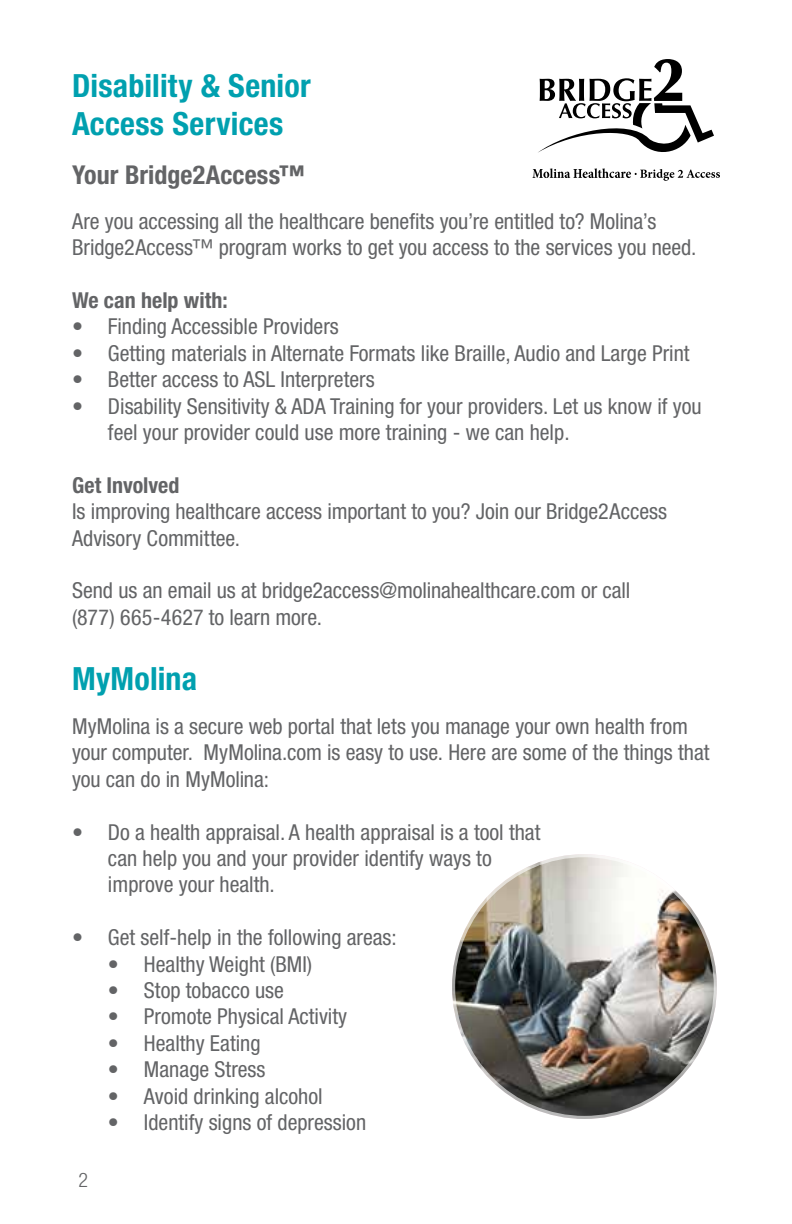
<style>
.page{position:relative;width:792px;height:1224px;background:#fff}
.page>*{position:absolute;margin:0;border:0;box-sizing:border-box;transform-origin:0 0}
.t1{font:700 condensed 32px/38.4px "Helvetica Neue";letter-spacing:.01em;color:#00a0af}
.t2{font:700 condensed 26px "Helvetica Neue";letter-spacing:.005em;color:#636466}
.t3{font:condensed 22px/26.4px "Helvetica Neue";color:#636466}
.t4{font:700 condensed 22px "Helvetica Neue";color:#636466}
.t5{font:300 condensed 20px "Helvetica Neue";color:#636466}
</style>
<div class="page">
<svg style="left:532px;top:168px;width:188px;height:13px"></svg>
<svg style="left:538px;top:59px;width:176px;height:94px"></svg>
<img style="left:452px;top:854px;width:265px;height:265px;border-radius:132px">
<div style="left:449px;top:851px;width:271px;height:271px;border:6px solid #fff;border-radius:50%"></div>
<h2 class="t1" style="left:72px;top:66px;width:240px">Disability &amp; Senior<br>Access Services</h2>
<h2 class="t2" style="left:72px;top:159px;width:234px">Your Bridge2Access™</h2>
<p class="t3" style="left:72px;top:208px;width:626px">Are you accessing all the healthcare benefits you’re entitled to? Molina’s<br>Bridge2Access™ program works to get you access to the services you need.</p>
<h3 class="t4" style="left:72px;top:287px;width:157px">We can help with:</h3>
<p class="t3" style="left:72px;top:313px;width:268px">• Finding Accessible Providers</p>
<p class="t3" style="left:72px;top:340px;width:619px">• Getting materials in Alternate Formats like Braille, Audio and Large Print</p>
<p class="t3" style="left:72px;top:366px;width:304px">• Better access to ASL Interpreters</p>
<p class="t3" style="left:108px;top:393px;width:595px;text-indent:-36px">• Disability Sensitivity &amp; ADA Training for your providers. Let us know if you feel your provider could use more training - we can help.</p>
<h3 class="t4" style="left:72px;top:472px;width:109px">Get Involved</h3>
<p class="t3" style="left:72px;top:498px;width:597px">Is improving healthcare access important to you? Join our Bridge2Access<br>Advisory Committee.</p>
<p class="t3" style="left:72px;top:577px;width:560px">Send us an email us at bridge2access@molinahealthcare.com or call (877) 665-4627 to learn more.</p>
<h2 class="t1" style="left:72px;top:659px;width:127px">MyMolina</h2>
<p class="t3" style="left:72px;top:713px;width:639px">MyMolina is a secure web portal that lets you manage your own health from your computer. MyMolina.com is easy to use. Here are some of the things that you can do in MyMolina:</p>
<p class="t3" style="left:108px;top:819px;width:434px;text-indent:-36px">• Do a health appraisal. A health appraisal is a tool that can help you and your provider identify ways to improve your health.</p>
<p class="t3" style="left:72px;top:924px;width:326px">• Get self-help in the following areas:</p>
<p class="t3" style="left:108px;top:951px;width:206px">• Healthy Weight (BMI)</p>
<p class="t3" style="left:108px;top:977px;width:178px">• Stop tobacco use</p>
<p class="t3" style="left:108px;top:1003px;width:241px">• Promote Physical Activity</p>
<p class="t3" style="left:108px;top:1030px;width:154px">• Healthy Eating</p>
<p class="t3" style="left:108px;top:1056px;width:159px">• Manage Stress</p>
<p class="t3" style="left:108px;top:1083px;width:216px">• Avoid drinking alcohol</p>
<p class="t3" style="left:108px;top:1109px;width:260px">• Identify signs of depression</p>
<p class="t5" style="left:78px;top:1168px;width:11px">2</p>
</div>
